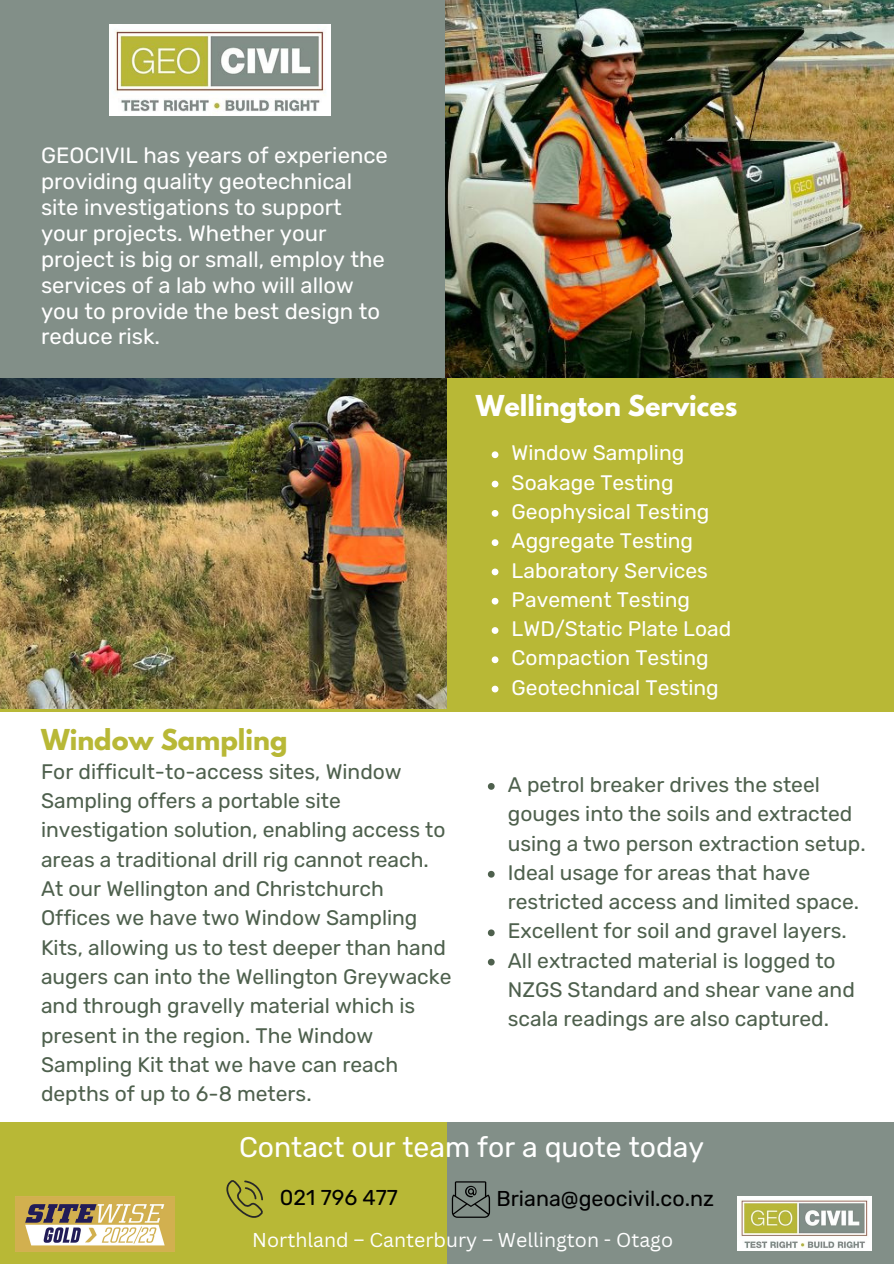
<style>
.page{position:relative;width:894px;height:1264px;background:#fff}
.page>*{position:absolute;margin:0;border:0;box-sizing:border-box;transform-origin:0 0}
.t1{font:28.35px "Rubik";color:#fff}
.t2{font:700 25.5px "League Spartan";color:#fff}
.t3{font:700 25.5px "League Spartan";color:#b8b836}
.t4{font:22.05px/26px "Rubik";color:#fff}
.t5{font:21.45px "Rubik";color:#000}
.t6{font:21px/29.2px "Rubik";color:#4e604d}
.t7{font:21px "Rubik";color:#fff}
.t8{font:19.5px "Canva Sans";color:#fff}
</style>
<div class="page">
<img style="left:444px;top:0;width:449px;height:378px">
<div style="left:0;top:0;width:444px;height:441px;background:#828f88"></div>
<div style="left:0;top:378px;width:893px;height:333px;background:#b8b836"></div>
<div style="left:0;top:1122px;width:893px;height:141px;background:#b8b836"></div>
<div style="left:447px;top:1122px;width:446px;height:141px;background:#828f88"></div>
<img style="left:109px;top:25px;width:221px;height:90px">
<svg style="left:226px;top:1180px;width:37px;height:37px"></svg>
<svg style="left:451px;top:1181px;width:39px;height:36px"></svg>
<img style="left:0;top:378px;width:446px;height:330px">
<img style="left:16px;top:1196px;width:159px;height:55px">
<img style="left:737px;top:1196px;width:134px;height:54px">
<svg style="left:491px;top:451px;width:7px;height:7px"></svg>
<svg style="left:491px;top:480px;width:7px;height:7px"></svg>
<svg style="left:491px;top:510px;width:7px;height:6px"></svg>
<svg style="left:491px;top:539px;width:7px;height:7px"></svg>
<svg style="left:491px;top:568px;width:7px;height:7px"></svg>
<svg style="left:491px;top:598px;width:7px;height:6px"></svg>
<svg style="left:491px;top:627px;width:7px;height:7px"></svg>
<svg style="left:491px;top:656px;width:7px;height:7px"></svg>
<svg style="left:491px;top:685px;width:7px;height:7px"></svg>
<svg style="left:487px;top:783px;width:7px;height:6px"></svg>
<svg style="left:487px;top:870px;width:7px;height:7px"></svg>
<svg style="left:487px;top:929px;width:7px;height:7px"></svg>
<svg style="left:487px;top:958px;width:7px;height:7px"></svg>
<p class="t4" style="left:41px;top:143px;width:348px">GEOCIVIL has years of experience providing quality geotechnical site investigations to support your projects. Whether your project is big or small, employ the services of a lab who will allow you to provide the best design to reduce risk.</p>
<p class="t3" style="left:41px;top:726px;width:248px">Window Sampling</p>
<p class="t6" style="left:41px;top:757px;width:412px">For difficult-to-access sites, Window Sampling offers a portable site investigation solution, enabling access to areas a traditional drill rig cannot reach.<br>At our Wellington and Christchurch Offices we have two Window Sampling Kits, allowing us to test deeper than hand augers can into the Wellington Greywacke and through gravelly material which is present in the region. The Window Sampling Kit that we have can reach depths of up to 6-8 meters.</p>
<p class="t2" style="left:476px;top:393px;width:263px">Wellington Services</p>
<p class="t7" style="left:511px;top:441px;width:174px">Window Sampling</p>
<p class="t7" style="left:511px;top:470px;width:163px">Soakage Testing</p>
<p class="t7" style="left:511px;top:499px;width:199px">Geophysical Testing</p>
<p class="t7" style="left:511px;top:528px;width:183px">Aggregate Testing</p>
<p class="t7" style="left:511px;top:558px;width:198px">Laboratory Services</p>
<p class="t7" style="left:511px;top:587px;width:180px">Pavement Testing</p>
<p class="t7" style="left:511px;top:616px;width:221px">LWD/Static Plate Load</p>
<p class="t7" style="left:511px;top:645px;width:198px">Compaction Testing</p>
<p class="t7" style="left:511px;top:675px;width:208px">Geotechnical Testing</p>
<p class="t6" style="left:507px;top:770px;width:359px">A petrol breaker drives the steel gouges into the soils and extracted using a two person extraction setup.</p>
<p class="t6" style="left:507px;top:858px;width:353px">Ideal usage for areas that have restricted access and limited space.</p>
<p class="t6" style="left:507px;top:916px;width:340px">Excellent for soil and gravel layers.</p>
<p class="t6" style="left:507px;top:945px;width:348px">All extracted material is logged to<br>NZGS Standard and shear vane and scala readings are also captured.</p>
<p class="t1" style="left:239px;top:1130px;width:466px">Contact our team for a quote today</p>
<p class="t5" style="left:496px;top:1186px;width:219px">Briana@geocivil.co.nz</p>
<p class="t5" style="left:280px;top:1184px;width:119px">021 796 477</p>
<p class="t8" style="left:252px;top:1225px;width:422px">Northland – Canterbury – Wellington - Otago</p>
</div>
